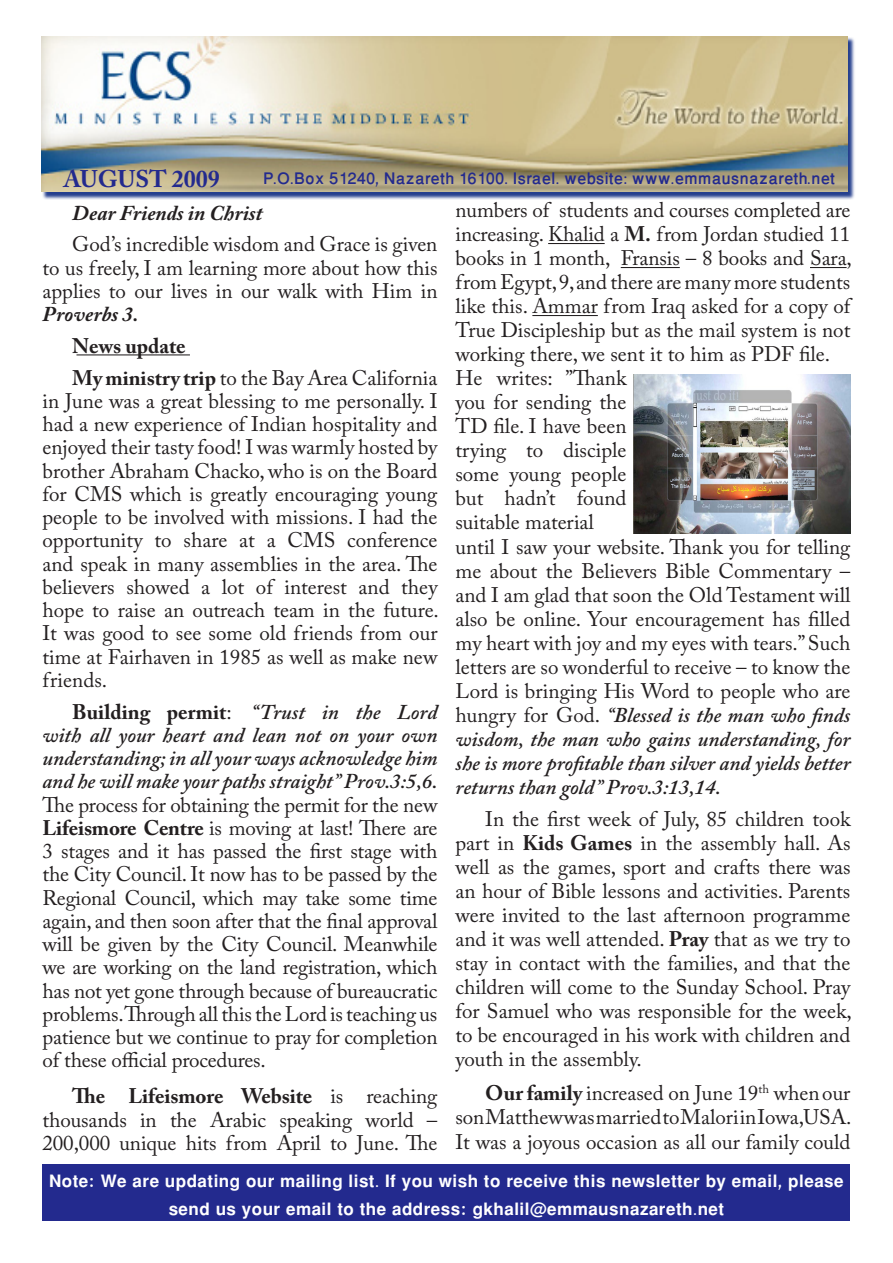
<style>
.page{position:relative;width:893px;height:1263px;background:#fff}
.page>*{position:absolute;margin:0;border:0;box-sizing:border-box;transform-origin:0 0}
.t1{font:700 24px/28.8px "Win Soft Pro";letter-spacing:.02em;color:#fff;text-align:center}
.t2{font:700 24px "Adobe Caslon Pro";color:#232a8e}
.t3{font:500 22.5px "Win Soft Pro";color:#232a8e}
.t4{font:21px/23.2px "Adobe Caslon Pro";color:#231f20}
.t5{font:700 21px "Adobe Caslon Pro";letter-spacing:-.005em;color:#231f20}
.t6{font:italic 700 21px "Adobe Caslon Pro";color:#231f20}
.t7{font:italic 600 21px "Adobe Caslon Pro";color:#231f20}
.t8{font:12.3px "Adobe Caslon Pro";color:#231f20}
.s1{font-weight:700;font-style:italic}
.s2{font-weight:700}
.s3{font-weight:600;font-style:italic}
.s4{font-weight:400}
</style>
<div class="page">
<svg style="left:41px;top:36px;width:814px;height:164px;background:#8590b1"></svg>
<img style="left:41px;top:37px;width:806px;height:154px">
<hr style="left:76px;top:354px;width:114px;height:1px;background:#231f20">
<hr style="left:548px;top:243px;width:57px;height:1px;background:#231f20">
<hr style="left:621px;top:267px;width:59px;height:1px;background:#231f20">
<hr style="left:810px;top:267px;width:37px;height:1px;background:#231f20">
<hr style="left:532px;top:315px;width:66px;height:1px;background:#231f20">
<img style="left:634px;top:375px;width:216px;height:158px">
<div style="left:43px;top:1164px;width:807px;height:56px;background:#232a8e"></div>
<p class="t2" style="left:64px;top:164px;width:158px">AUGUST 2009</p>
<p class="t3" style="left:263px;top:162px;width:573px">.O.P Box 51240, Nazareth 16100. Israel. website: www.emmausnazareth.net</p>
<p class="t6" style="left:72px;top:200px;width:192px">Dear Friends in Christ</p>
<p class="t4" style="left:43px;top:232px;width:396px;text-align:justify;text-indent:30px">God s’ incredible wisdom and Grace is given to us freely I, am learning more about how this applies to our lives in our walk with Him in <span class="s1">Proverbs 3.</span></p>
<p class="t5" style="left:72px;top:333px;width:115px">News update</p>
<p class="t4" style="left:43px;top:366px;width:396px;text-align:right"><span class="s2">Myministrytrip</span> to the Bay Area California<br>in June was a great blessing to me personally I. had a new experience of Indian hospitality and enjoyed their tasty food I! was warmly hosted by brother Abraham Chacko, who is on the Board for CMS which is greatly encouraging young people to be involved with missions I. had the conference</p>
<p class="t4" style="left:184px;top:528px;width:45px">share</p>
<p class="t4" style="left:288px;top:528px;width:49px">CMS</p>
<p class="t4" style="left:43px;top:528px;width:102px">opportunity</p>
<p class="t4" style="left:43px;top:552px;width:396px">and speak in many assemblies in the area. The</p>
<p class="t4" style="left:401px;top:575px;width:38px">they</p>
<p class="t4" style="left:155px;top:528px;width:19px">to</p>
<p class="t4" style="left:239px;top:528px;width:17px">at</p>
<p class="t4" style="left:267px;top:528px;width:10px">a</p>
<p class="t4" style="left:43px;top:575px;width:398px">believers<br>hope to raise an outreach team in the future.<br>It was good to see some old friends from our time at Fairhaven in 1985 as well as make new friends.</p>
<p class="t7" style="left:397px;top:699px;width:42px">Lord</p>
<p class="t4" style="left:126px;top:575px;width:65px">showed</p>
<p class="t4" style="left:222px;top:575px;width:24px">lot</p>
<p class="t4" style="left:256px;top:575px;width:18px">of</p>
<p class="t4" style="left:359px;top:575px;width:33px">and</p>
<p class="t4" style="left:284px;top:575px;width:64px">interest</p>
<p class="t4" style="left:201px;top:575px;width:10px">a</p>
<p class="t4" style="left:43px;top:700px;width:397px;text-indent:30px"><span class="s2">Building<br></span><span class="s3">with all your heart and lean not on your own understanding;in allyour ways acknowledge him and he will make yourpaths straight”Prov.3:5,6.<br></span>The process for obtaining the permit for the new <span class="s2">Lifeismore Centre</span> is moving at last! There are 3 stages and it has passed the first stage with the City Council. It now has to be passed by the Regional Council, which may take some time again, and then soon after that the final approval will be given by the City Council. Meanwhile we are working on the land registration, which has not yet gone through because of bureaucratic problems.Through all this the Lord is teaching us patience but we continue to pray for completion of these official procedures.</p>
<p class="t4" style="left:366px;top:1084px;width:73px">reaching</p>
<p class="t7" style="left:251px;top:699px;width:56px">“Trust</p>
<p class="t7" style="left:356px;top:699px;width:26px">the</p>
<p class="t7" style="left:322px;top:699px;width:19px">in</p>
<p class="t5" style="left:167px;top:699px;width:66px">permit<span class="s4">:</span></p>
<p class="t5" style="left:72px;top:1084px;width:35px">The</p>
<p class="t5" style="left:128px;top:1084px;width:97px">Lifeismore</p>
<p class="t5" style="left:241px;top:1084px;width:73px">Website</p>
<p class="t4" style="left:330px;top:1084px;width:14px">is</p>
<p class="t4" style="left:210px;top:1108px;width:58px">Arabic</p>
<p class="t4" style="left:43px;top:1108px;width:396px">thousands<br>200,000 unique hits from April to June. The</p>
<p class="t4" style="left:170px;top:1108px;width:28px">the</p>
<p class="t4" style="left:279px;top:1108px;width:74px">speaking</p>
<p class="t4" style="left:365px;top:1108px;width:50px">world</p>
<p class="t4" style="left:140px;top:1108px;width:18px">in</p>
<p class="t4" style="left:427px;top:1108px;width:12px">–</p>
<p class="t4" style="left:455px;top:199px;width:95px">numbers of</p>
<p class="t4" style="left:455px;top:223px;width:396px">increasing. Khalid <span class="s2">M</span>a <span class="s2">.</span> from Jordan studied 11</p>
<p class="t4" style="left:621px;top:247px;width:233px">Fransis – 8 books and Sara,</p>
<p class="t4" style="left:559px;top:199px;width:293px">students and courses completed are</p>
<p class="t4" style="left:455px;top:246px;width:396px;line-height:24px">books in 1 month, fromEgypt,9,andtherearemanymorestudents like this. Ammar from Iraq asked for a copy of True Discipleship but as the mail system is not working there, we sent toit him as PDF file.</p>
<p class="t4" style="left:566px;top:366px;width:62px">”Thank</p>
<p class="t4" style="left:455px;top:366px;width:28px">He</p>
<p class="t4" style="left:455px;top:390px;width:173px">you for sending the</p>
<p class="t4" style="left:455px;top:414px;width:173px">TD file I. have been</p>
<p class="t4" style="left:563px;top:438px;width:65px">disciple</p>
<p class="t4" style="left:497px;top:366px;width:58px">writes:</p>
<p class="t4" style="left:455px;top:438px;width:52px">trying</p>
<p class="t4" style="left:526px;top:438px;width:19px">to</p>
<p class="t4" style="left:455px;top:462px;width:45px">some</p>
<p class="t4" style="left:509px;top:462px;width:53px">young</p>
<p class="t4" style="left:571px;top:462px;width:57px">people</p>
<p class="t4" style="left:455px;top:486px;width:140px;line-height:24px">but<br>suitable material</p>
<p class="t4" style="left:505px;top:486px;width:52px">hadnt’</p>
<p class="t4" style="left:577px;top:486px;width:51px">found</p>
<p class="t4" style="left:455px;top:534px;width:396px;line-height:24px;text-align:justify">until I saw your website. Thank you for telling me about the Believers Bible Commentary – and I am glad that soon the Old Testament will also be online. Your encouragement has filled my heart with joy and my eyes with tears ” . Such letters are so wonderful to receive – to know the Lord is bringing His Word to people who are hungry for God <span class="s3">“</span>. <span class="s3">Blessed is the man who finds wisdom, the man who gains understanding, for she is more profitable than silver andyields better returns than gold” Prov.3:13,14.</span></p>
<p class="t4" style="left:455px;top:807px;width:398px;line-height:24px;text-align:justify;text-indent:30px">In the first week of July, 85 children took part in <span class="s2">Kids Games</span> in the assembly hall. As well as the games, sport and crafts there was an hour of Bible lessons and activities. Parents were invited to the last afternoon programme and it was well attended. <span class="s2">Pray</span> that as we try to stay in contact with the families, and that the children will come to the Sunday School. Pray for Samuel who was responsible for the week, to be encouraged in his work with children and youth in the assembly.</p>
<p class="t4" style="left:774px;top:1081px;width:78px">whenour</p>
<p class="t8" style="left:758px;top:1081px;width:12px">th</p>
<p class="t4" style="left:455px;top:1080px;width:398px;line-height:24.8px;text-indent:30px"><span class="s2">Our family</span> increased on June 19 sonMatthewwasmarriedtoMaloriinIowa,USA.<br>It was a joyous occasion as all our family could</p>
<p class="t1" style="left:49px;top:1165px;width:796px">Note: We are updating our mailing list If. you wish to receive this newsletter by email, please send us your email to the address: gkhalil@emmausnazareth.net</p>
</div>
